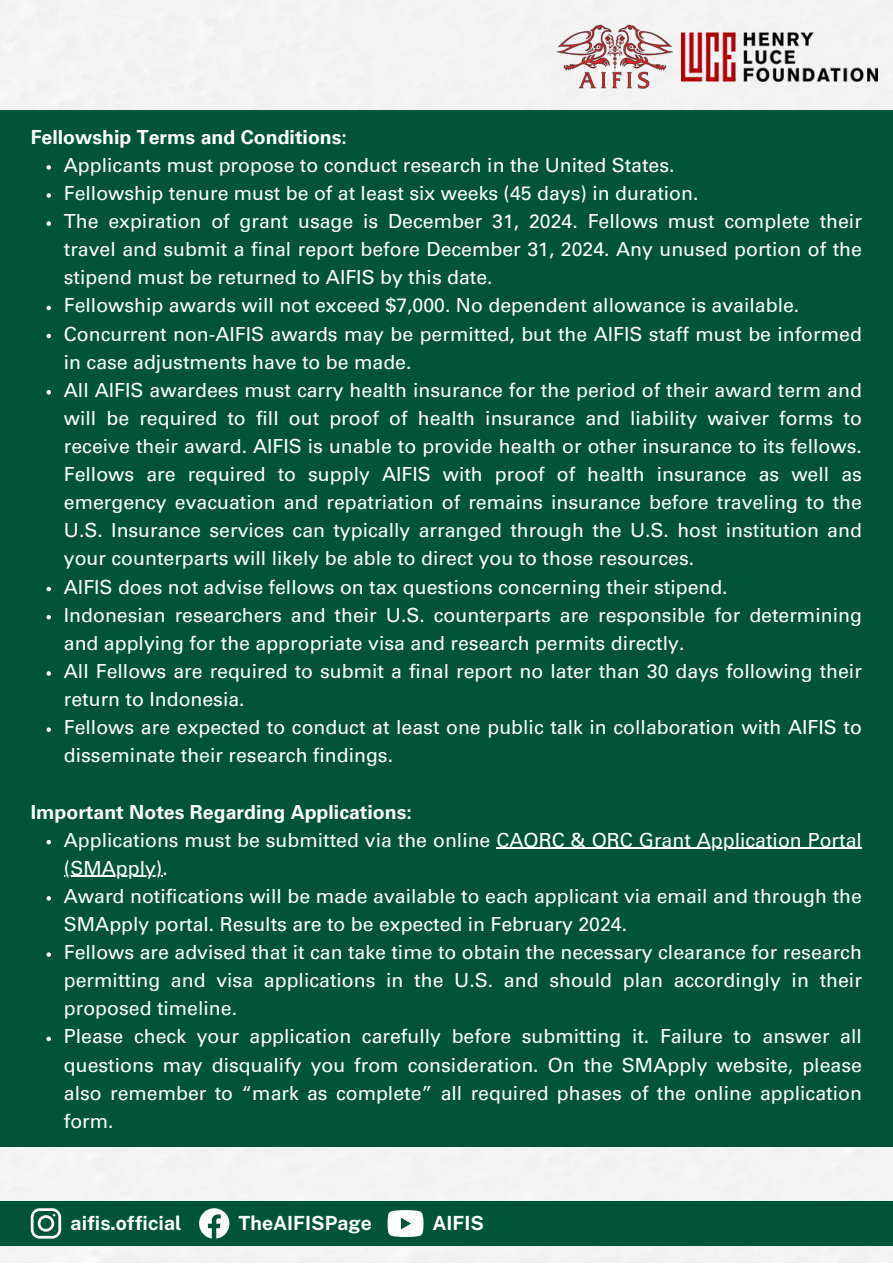
<style>
.page{position:relative;width:893px;height:1264px;background:#fff}
.page>*{position:absolute;margin:0;border:0;box-sizing:border-box;transform-origin:0 0}
.t1{font:19.5px/28px "Univers LT Pro 55 Roman";color:#fff}
.t2{font:700 19.5px "Univers LT Pro 65";color:#fff}
.t3{font:700 19.5px "Public Sans";color:#fff}
</style>
<div class="page">
<div style="left:0;top:0;width:892px;height:1262px;background:#f3f3f3"></div>
<img style="left:555px;top:23px;width:119px;height:66px">
<img style="left:682px;top:33px;width:195px;height:49px">
<div style="left:0;top:111px;width:892px;height:1036px;background:#005538"></div>
<svg style="left:46px;top:165px;width:5px;height:5px"></svg>
<svg style="left:46px;top:193px;width:5px;height:5px"></svg>
<svg style="left:46px;top:221px;width:5px;height:5px"></svg>
<svg style="left:46px;top:306px;width:5px;height:4px"></svg>
<svg style="left:46px;top:334px;width:5px;height:4px"></svg>
<svg style="left:46px;top:390px;width:5px;height:4px"></svg>
<svg style="left:46px;top:587px;width:5px;height:4px"></svg>
<svg style="left:46px;top:615px;width:5px;height:4px"></svg>
<svg style="left:46px;top:671px;width:5px;height:4px"></svg>
<svg style="left:46px;top:727px;width:5px;height:5px"></svg>
<svg style="left:46px;top:839px;width:5px;height:5px"></svg>
<hr style="left:496px;top:847px;width:365px;height:1px;background:#fff">
<hr style="left:64px;top:875px;width:98px;height:2px;background:#fff">
<svg style="left:46px;top:896px;width:5px;height:4px"></svg>
<svg style="left:46px;top:952px;width:5px;height:4px"></svg>
<svg style="left:46px;top:1036px;width:5px;height:5px"></svg>
<div style="left:0;top:1200px;width:892px;height:45px;background:#005538"></div>
<svg style="left:31px;top:1208px;width:30px;height:30px"></svg>
<svg style="left:199px;top:1208px;width:30px;height:30px"></svg>
<svg style="left:387px;top:1210px;width:36px;height:26px"></svg>
<p class="t2" style="left:31px;top:130px;width:318px">Fellowship Terms and Conditions:</p>
<p class="t1" style="left:64px;top:153px;width:612px">Applicants must propose to conduct research in the United States.</p>
<p class="t1" style="left:64px;top:181px;width:636px">Fellowship tenure must be of at least six weeks (45 days) in duration.</p>
<p class="t1" style="left:64px;top:210px;width:799px;text-align:justify">The expiration of grant usage is December 31, 2024. Fellows must complete their travel and submit a final report before December 31, 2024. Any unused portion of the stipend must be returned to AIFIS by this date.</p>
<p class="t1" style="left:64px;top:294px;width:736px">Fellowship awards will not exceed $7,000. No dependent allowance is available.</p>
<p class="t1" style="left:64px;top:322px;width:799px">Concurrent non-AIFIS awards may be permitted, but the AIFIS staff must be informed in case adjustments have to be made.</p>
<p class="t1" style="left:64px;top:378px;width:799px;text-align:justify">All AIFIS awardees must carry health insurance for the period of their award term and will be required to fill out proof of health insurance and liability waiver forms to receive their award. AIFIS is unable to provide health or other insurance to its fellows.<br>Fellows are required to supply AIFIS with proof of health insurance as well as emergency evacuation and repatriation of remains insurance before traveling to the U.S. Insurance services can typically arranged through the U.S. host institution and your counterparts will likely be able to direct you to those resources.</p>
<p class="t1" style="left:64px;top:575px;width:665px">AIFIS does not advise fellows on tax questions concerning their stipend.</p>
<p class="t1" style="left:64px;top:603px;width:799px">Indonesian researchers and their U.S. counterparts are responsible for determining and applying for the appropriate visa and research permits directly.</p>
<p class="t1" style="left:64px;top:659px;width:799px">All Fellows are required to submit a final report no later than 30 days following their return to Indonesia.</p>
<p class="t1" style="left:64px;top:715px;width:799px">Fellows are expected to conduct at least one public talk in collaboration with AIFIS to disseminate their research findings.</p>
<p class="t2" style="left:31px;top:804px;width:382px">Important Notes Regarding Applications:</p>
<p class="t1" style="left:64px;top:828px;width:799px">Applications must be submitted via the online CAORC &amp; ORC Grant Application Portal (SMApply).</p>
<p class="t1" style="left:64px;top:884px;width:799px">Award notifications will be made available to each applicant via email and through the<br>SMApply portal. Results are to be expected in February 2024.</p>
<p class="t1" style="left:64px;top:940px;width:799px;text-align:justify">Fellows are advised that it can take time to obtain the necessary clearance for research permitting and visa applications in the U.S. and should plan accordingly in their proposed timeline.</p>
<p class="t1" style="left:64px;top:1025px;width:799px;text-align:justify">Please check your application carefully before submitting it. Failure to answer all questions may disqualify you from consideration. On the SMApply website, please also remember to “mark as complete” all required phases of the online application form.</p>
<p class="t3" style="left:70px;top:1211px;width:112px">aifis.official</p>
<p class="t3" style="left:238px;top:1211px;width:135px">TheAIFISPage</p>
<p class="t3" style="left:432px;top:1211px;width:53px">AIFIS</p>
</div>
